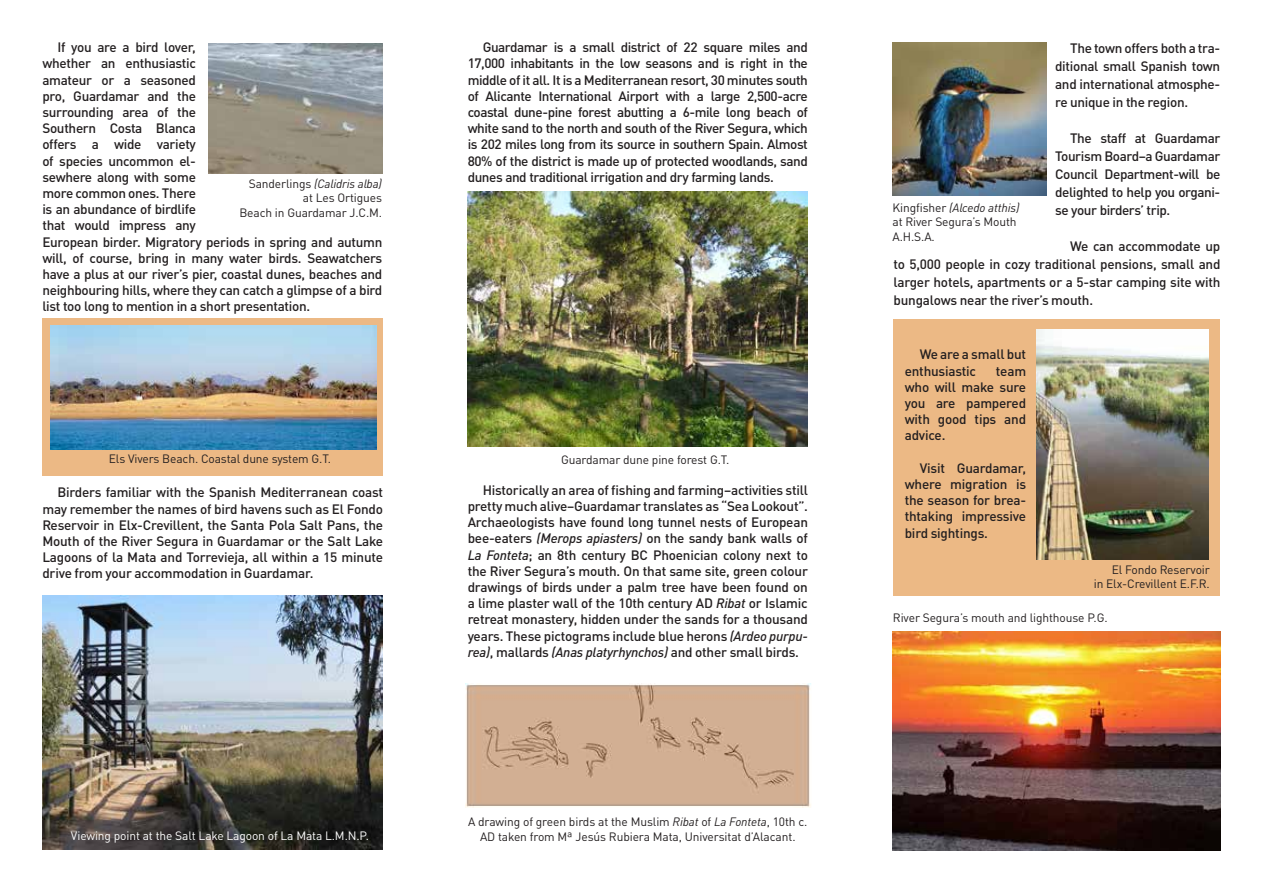
<style>
.page{position:relative;width:1263px;height:893px;background:#fff}
.page>*{position:absolute;margin:0;border:0;box-sizing:border-box;transform-origin:0 0}
.t1{font:500 13.5px/16.2px "DIN Pro";letter-spacing:-.025em;color:#231f20;text-align:justify}
.t2{font:12px/14.4px "DIN Pro";letter-spacing:-.01em;color:#231f20;text-align:right}
.t3{font:12px "DIN Pro";letter-spacing:-.01em;color:#fff}
.s1{font-style:italic}
</style>
<div class="page">
<div style="left:42px;top:318px;width:340px;height:157px;background:#ecb985"></div>
<div style="left:893px;top:319px;width:327px;height:276px;background:#ecb985"></div>
<img style="left:209px;top:43px;width:174px;height:130px">
<img style="left:892px;top:43px;width:154px;height:153px">
<img style="left:51px;top:326px;width:325px;height:123px">
<img style="left:42px;top:595px;width:340px;height:255px">
<img style="left:468px;top:192px;width:340px;height:255px">
<img style="left:465px;top:683px;width:346px;height:125px">
<img style="left:1036px;top:329px;width:173px;height:230px">
<img style="left:892px;top:631px;width:329px;height:219px">
<p class="t1" style="left:42px;top:38px;width:342px;text-align:left;text-indent:15px">If you are a bird lover,<br>whether an enthusiastic<br>amateur or a seasoned<br>pro, Guardamar and the<br>surrounding area of the<br>Southern Costa Blanca<br>offers a wide variety<br>of species uncommon el-<br>sewhere along with some<br>more common ones. There<br>is an abundance of birdlife<br>that would impress any<br>European birder. Migratory periods in spring and autumn will, of course, bring in many water birds. Seawatchers have a plus at our river’s pier, coastal dunes, beaches and neighbouring hills, where they can catch a glimpse of a bird list too long to mention in a short presentation.</p>
<p class="t1" style="left:468px;top:38px;width:342px;text-indent:15px">Guardamar is a small district of 22 square miles and 17,000 inhabitants in the low seasons and is right in the middle of it all. It is a Mediterranean resort, 30 minutes south of Alicante International Airport with a large 2,500-acre coastal dune-pine forest abutting a 6-mile long beach of white sand to the north and south of the River Segura, which is 202 miles long from its source in southern Spain. Almost 80% of the district is made up of protected woodlands, sand dunes and traditional irrigation and dry farming lands.</p>
<p class="t2" style="left:239px;top:175px;width:144px">Sanderlings <span class="s1">(Calidris alba) </span>at Les Ortigues<br>Beach in Guardamar J.C.M.</p>
<p class="t2" style="left:109px;top:450px;width:224px">Els Vivers Beach. Coastal dune system G.T.</p>
<p class="t2" style="left:561px;top:451px;width:170px">Guardamar dune pine forest G.T.</p>
<p class="t1" style="left:42px;top:483px;width:342px;text-indent:15px">Birders familiar with the Spanish Mediterranean coast may remember the names of bird havens such as El Fondo Reservoir in Elx-Crevillent, the Santa Pola Salt Pans, the Mouth of the River Segura in Guardamar or the Salt Lake Lagoons of la Mata and Torrevieja, all within a 15 minute drive from your accommodation in Guardamar.</p>
<p class="t1" style="left:468px;top:480px;width:342px;text-indent:15px">Historically an area of fishing and farming–activities still pretty much alive–Guardamar translates as “Sea Lookout”.<br>Archaeologists have found long tunnel nests of European bee-eaters <span class="s1">(Merops apiasters)</span> on the sandy bank walls of <span class="s1">La Fonteta</span>; an 8th century BC Phoenician colony next to the River Segura’s mouth. On that same site, green colour drawings of birds under a palm tree have been found on a lime plaster wall of the 10th century AD <span class="s1">Ribat</span> or Islamic retreat monastery, hidden under the sands for a thousand years. These pictograms include blue herons <span class="s1">(Ardeo purpu&shy;rea)</span>, mallards <span class="s1">(Anas platyrhynchos)</span> and other small birds.</p>
<p class="t2" style="left:468px;top:813px;width:341px">A drawing of green birds at the Muslim <span class="s1">Ribat</span> of <span class="s1">La Fonteta</span>, 10th c.</p>
<p class="t3" style="left:71px;top:826px;width:299px">Viewing point at the Salt Lake Lagoon of La Mata L.M.N.P.</p>
<p class="t2" style="left:480px;top:828px;width:317px">AD taken from Mª Jesús Rubiera Mata, Universitat d’Alacant.</p>
<p class="t1" style="left:1055px;top:37px;width:167px;line-height:18px;text-indent:15px">The town offers both a tra&shy;ditional small Spanish town and international atmosphe&shy;re unique in the region.</p>
<p class="t1" style="left:1055px;top:127px;width:167px;line-height:18px;text-indent:15px">The staff at Guardamar Tourism Board–a Guardamar Council Department-will be delighted to help you organi&shy;se your birders’ trip.</p>
<p class="t1" style="left:893px;top:235px;width:329px;line-height:18px;text-indent:177px">We can accommodate up to 5,000 people in cozy traditional pensions, small and larger hotels, apartments or a 5-star camping site with bungalows near the river’s mouth.</p>
<p class="t2" style="left:893px;top:199px;width:128px;text-align:left">Kingfisher <span class="s1">(Alcedo atthis) </span>at River Segura’s Mouth<br>A.H.S.A.</p>
<p class="t1" style="left:905px;top:345px;width:123px;text-indent:15px">We are a small but enthusiastic</p>
<p class="t1" style="left:905px;top:361px;width:123px;text-indent:91px">team who will make sure you are pampered with good tips and advice.</p>
<p class="t1" style="left:905px;top:458px;width:123px;text-indent:15px">Visit Guardamar, where migration is the season for brea&shy;thtaking impressive bird sightings.</p>
<p class="t2" style="left:1094px;top:561px;width:118px">El Fondo Reservoir<br>in Elx-Crevillent E.F.R.</p>
<p class="t2" style="left:893px;top:609px;width:216px">River Segura’s mouth and lighthouse P.G.</p>
</div>
